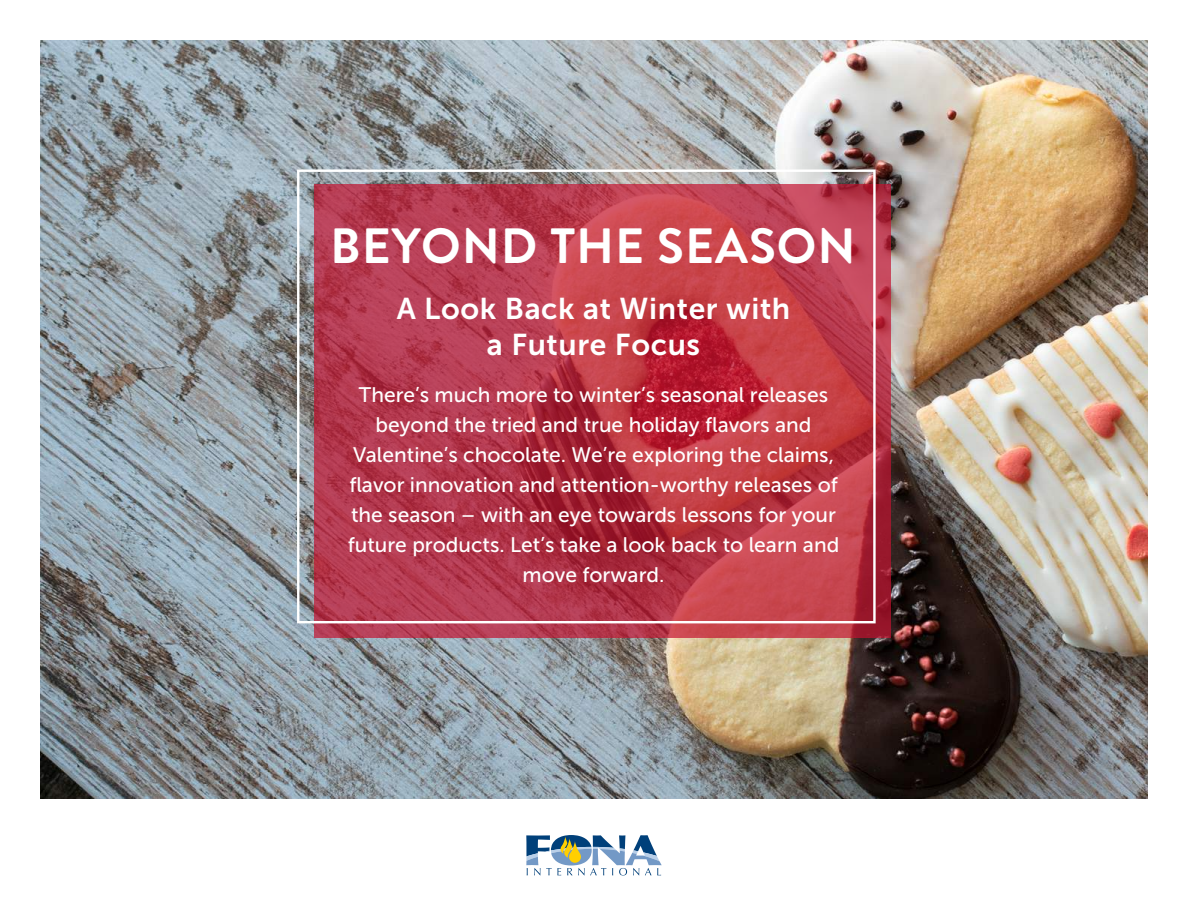
<style>
.page{position:relative;width:1188px;height:918px;background:#fff}
.page>*{position:absolute;margin:0;border:0;box-sizing:border-box;transform-origin:0 0}
.t1{font:700 49.5px "Brandon Grotesque";letter-spacing:.02em;color:#fff}
.t2{font:30px/36px "Museo Sans 700";letter-spacing:.02em;color:#fff;text-align:center}
.t3{font:21px/30px "Museo Sans 500";color:#fff;text-align:center}
</style>
<div class="page">
<svg style="left:526px;top:835px;width:136px;height:41px"></svg>
<img style="left:40px;top:40px;width:1108px;height:759px">
<svg style="left:315px;top:184px;width:576px;height:454px;background:#b8394a"></svg>
<div style="left:297px;top:169px;width:579px;height:454px;border:2px solid #fff"></div>
<h1 class="t1" style="left:330px;top:211px;width:527px">BEYOND THE SEASON</h1>
<h2 class="t2" style="left:397px;top:291px;width:395px">A Look Back at Winter with a Future Focus</h2>
<p class="t3" style="left:348px;top:380px;width:493px">There’s much more to winter’s seasonal releases beyond the tried and true holiday flavors and Valentine’s chocolate. We’re exploring the claims, flavor innovation and attention-worthy releases of the season – with an eye towards lessons for your future products. Let’s take a look back to learn and move forward.</p>
</div>
